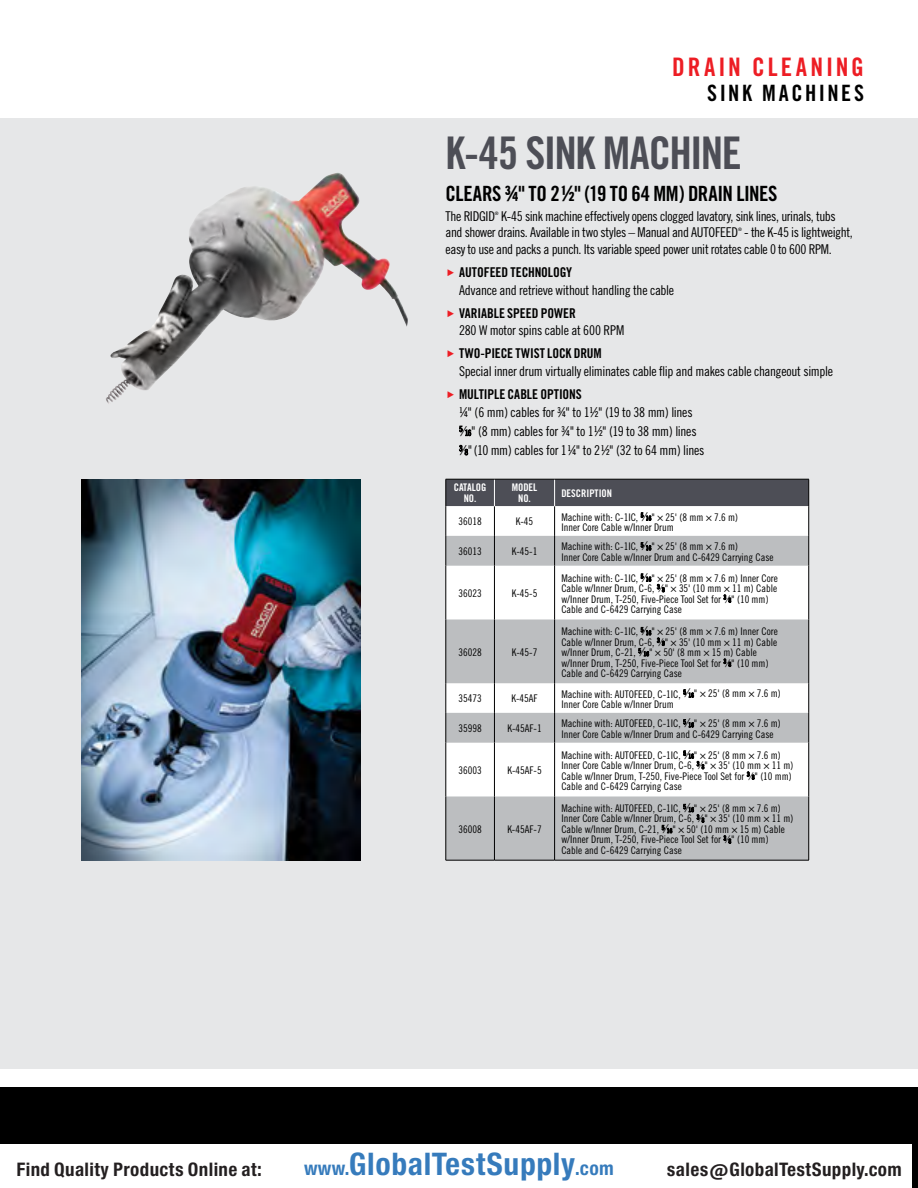
<style>
.page{position:relative;width:918px;height:1188px;background:#fff}
.page>*{position:absolute;margin:0;border:0;box-sizing:border-box;transform-origin:0 0}
.t1{font:45px "Trade Gothic Bold Cond Twenty";letter-spacing:-.035em;color:#4d4e56}
.t2{font:29.7px "Europa Gro Nr 2 SBOP Bol Con";letter-spacing:.02em;color:#367bbc}
.t3{font:25.5px "Trade Gothic Bold Cond Twenty";letter-spacing:.11em;color:#ed1d24}
.t4{font:22.5px "Trade Gothic Bold Cond Twenty";letter-spacing:.11em;color:#000}
.t5{font:21px "Trade Gothic Bold Cond Twenty";letter-spacing:-.015em;color:#000}
.t6{font:17.85px "Europa Gro Nr 2 SBOP Bol Con";letter-spacing:.02em;color:#231f20}
.t7{font:13.5px/19.4px "Trade Gothic Cond Eighteen";letter-spacing:-.025em;color:#000}
.t8{font:13.5px "Trade Gothic Bold Cond Twenty";letter-spacing:-.005em;color:#000}
.t9{font:10.5px/10.5px "Trade Gothic Cond Eighteen";color:#000}
.t10{font:10.5px/10.5px "Trade Gothic Bold Cond Twenty";color:#fff;text-align:center}
.t11{font:4.65px "Trade Gothic Cond Eighteen";color:#000}
.s1{font-family:"Helvetica Neue";font-size:27.45px;color:#ed1d24}
.s2{font-size:7.95px}
.s3{font-size:12px}
.s4{font-size:6.3px}
.s5{font-size:18.3px}
</style>
<div class="page">
<div style="left:0;top:119px;width:918px;height:950px;background:#e6e7e8"></div>
<div style="left:0;top:1087px;width:918px;height:101px;background:#000"></div>
<svg style="left:447px;top:506px;width:361px;height:30px;background:#fefefe"></svg>
<svg style="left:447px;top:536px;width:361px;height:324px;background:#d8d9da"></svg>
<hr style="left:494px;top:506px;width:1px;height:30px;background:#000">
<hr style="left:554px;top:506px;width:1px;height:30px;background:#000">
<hr style="left:808px;top:506px;width:1px;height:30px;background:#000">
<hr style="left:494px;top:536px;width:1px;height:30px;background:#000">
<hr style="left:554px;top:536px;width:1px;height:30px;background:#000">
<hr style="left:808px;top:536px;width:1px;height:30px;background:#000">
<hr style="left:494px;top:566px;width:1px;height:54px;background:#000">
<hr style="left:554px;top:566px;width:1px;height:54px;background:#000">
<hr style="left:808px;top:566px;width:1px;height:54px;background:#000">
<hr style="left:494px;top:620px;width:1px;height:63px;background:#000">
<hr style="left:554px;top:620px;width:1px;height:63px;background:#000">
<hr style="left:808px;top:620px;width:1px;height:63px;background:#000">
<hr style="left:494px;top:683px;width:1px;height:30px;background:#000">
<hr style="left:554px;top:683px;width:1px;height:30px;background:#000">
<hr style="left:808px;top:683px;width:1px;height:30px;background:#000">
<hr style="left:494px;top:713px;width:1px;height:30px;background:#000">
<hr style="left:554px;top:713px;width:1px;height:30px;background:#000">
<hr style="left:808px;top:713px;width:1px;height:30px;background:#000">
<hr style="left:494px;top:743px;width:1px;height:54px;background:#000">
<hr style="left:554px;top:743px;width:1px;height:54px;background:#000">
<hr style="left:808px;top:743px;width:1px;height:54px;background:#000">
<hr style="left:494px;top:797px;width:1px;height:63px;background:#000">
<hr style="left:554px;top:797px;width:1px;height:63px;background:#000">
<hr style="left:808px;top:797px;width:1px;height:63px;background:#000">
<hr style="left:446px;top:506px;width:1px;height:30px;background:#000">
<hr style="left:446px;top:536px;width:1px;height:30px;background:#000">
<hr style="left:446px;top:566px;width:1px;height:54px;background:#000">
<hr style="left:446px;top:620px;width:1px;height:63px;background:#000">
<hr style="left:446px;top:683px;width:1px;height:30px;background:#000">
<hr style="left:446px;top:713px;width:1px;height:30px;background:#000">
<hr style="left:446px;top:743px;width:1px;height:54px;background:#000">
<hr style="left:446px;top:797px;width:1px;height:63px;background:#000">
<hr style="left:446px;top:860px;width:48px;height:1px;background:#000">
<hr style="left:494px;top:860px;width:61px;height:1px;background:#000">
<hr style="left:555px;top:860px;width:254px;height:1px;background:#000">
<div style="left:446px;top:479px;width:363px;height:27px;background:#4d4e56"></div>
<img style="left:110px;top:173px;width:227px;height:206px">
<img style="left:82px;top:479px;width:279px;height:382px">
<div style="left:0;top:1145px;width:911px;height:43px;background:#fff"></div>
<h3 class="t3" style="left:672px;top:51px;width:193px">DRAIN CLEANING</h3>
<h3 class="t4" style="left:707px;top:79px;width:158px">SINK MACHINES</h3>
<h1 class="t1" style="left:446px;top:126px;width:298px">K-45 SINK MACHINE</h1>
<h3 class="t5" style="left:446px;top:181px;width:333px">CLEARS ¾" TO 2 ½" (19 TO 64 MM) DRAIN LINES</h3>
<p class="t7" style="left:446px;top:206px;width:392px">The RIDGID K-45 sink machine effectively opens clogged lavatory, sink lines, urinals, tubs</p>
<p class="t11" style="left:495px;top:210px;width:5px">®</p>
<p class="t7" style="left:446px;top:223px;width:409px">and shower drains. Available in two styles – Manual and AUTOFEED - the K-45 is lightweight,</p>
<p class="t11" style="left:738px;top:227px;width:5px">®</p>
<p class="t7" style="left:446px;top:239px;width:388px">easy to use and packs a punch. Its variable speed power unit rotates cable 0 to 600 RPM.</p>
<p class="t8" style="left:446px;top:264px;width:128px"><span class="s1">‣</span> AUTOFEED TECHNOLOGY</p>
<p class="t7" style="left:459px;top:280px;width:217px">Advance and retrieve without handling the cable</p>
<p class="t8" style="left:446px;top:305px;width:132px"><span class="s1">‣</span> VARIABLE SPEED POWER</p>
<p class="t7" style="left:459px;top:321px;width:167px">280 W motor spins cable at 600 RPM</p>
<p class="t8" style="left:446px;top:345px;width:158px"><span class="s1">‣</span> TWO-PIECE TWIST LOCK DRUM</p>
<p class="t7" style="left:459px;top:361px;width:375px">Special inner drum virtually eliminates cable flip and makes cable changeout simple</p>
<p class="t8" style="left:446px;top:386px;width:138px"><span class="s1">‣</span> MULTIPLE CABLE OPTIONS</p>
<p class="t7" style="left:459px;top:402px;width:247px">¼" (6 mm) cables for ¾" to 1½" (19 to 38 mm) lines<br><sup>5</sup>⁄<span class="s2">16</span>" (8 mm) cables for ¾" to 1½" (19 to 38 mm) lines<br><sup>3</sup>⁄<span class="s2">8</span>" (10 mm) cables for 1¼" to 2½" (32 to 64 mm) lines</p>
<p class="t10" style="left:454px;top:482px;width:34px">CATALOG<br>NO.</p>
<p class="t10" style="left:512px;top:482px;width:27px">MODEL<br>NO.</p>
<p class="t10" style="left:561px;top:488px;width:52px">DESCRIPTION</p>
<p class="t9" style="left:458px;top:516px;width:25px">36018</p>
<p class="t9" style="left:516px;top:516px;width:19px">K-45</p>
<p class="t9" style="left:561px;top:511px;width:178px">Machine with: C-1IC, <sup>5</sup><span class="s3">⁄</span><span class="s4">16</span>" × 25' (8 mm × 7.6 m)<br>Inner Core Cable w/Inner Drum</p>
<p class="t9" style="left:458px;top:546px;width:25px">36013</p>
<p class="t9" style="left:512px;top:546px;width:27px">K-45-1</p>
<p class="t9" style="left:561px;top:541px;width:214px">Machine with: C-1IC, <sup>5</sup><span class="s3">⁄</span><span class="s4">16</span>" × 25' (8 mm × 7.6 m)<br>Inner Core Cable w/Inner Drum and C-6429 Carrying Case</p>
<p class="t9" style="left:458px;top:588px;width:25px">36023</p>
<p class="t9" style="left:512px;top:588px;width:27px">K-45-5</p>
<p class="t9" style="left:561px;top:572px;width:218px">Machine with: C-1IC, <sup>5</sup><span class="s3">⁄</span><span class="s4">16</span>" × 25' (8 mm × 7.6 m) Inner Core Cable w/Inner Drum, C-6, <sup>3</sup>⁄<span class="s4">8</span>" × 35' (10 mm × 11 m) Cable w/Inner Drum, T-250, Five-Piece Tool Set for <sup>3</sup>⁄<span class="s4">8</span>" (10 mm)<br>Cable and C-6429 Carrying Case</p>
<p class="t9" style="left:458px;top:646px;width:25px">36028</p>
<p class="t9" style="left:512px;top:646px;width:27px">K-45-7</p>
<p class="t9" style="left:561px;top:626px;width:218px">Machine with: C-1IC, <sup>5</sup><span class="s3">⁄</span><span class="s4">16</span>" × 25' (8 mm × 7.6 m) Inner Core Cable w/Inner Drum, C-6, <sup>3</sup>⁄<span class="s4">8</span>" × 35' (10 mm × 11 m) Cable w/Inner Drum, C-21, <sup>5</sup><span class="s3">⁄</span><span class="s4">16</span>" × 50' (8 mm × 15 m) Cable w/Inner Drum, T-250, Five-Piece Tool Set for <sup>3</sup>⁄<span class="s4">8</span>" (10 mm)<br>Cable and C-6429 Carrying Case</p>
<p class="t9" style="left:458px;top:693px;width:25px">35473</p>
<p class="t9" style="left:511px;top:693px;width:28px">K-45AF</p>
<p class="t9" style="left:561px;top:688px;width:221px">Machine with: AUTOFEED, C-1IC, <sup>5</sup><span class="s3">⁄</span><span class="s4">16</span>" × 25' (8 mm × 7.6 m)<br>Inner Core Cable w/Inner Drum</p>
<p class="t9" style="left:458px;top:723px;width:25px">35998</p>
<p class="t9" style="left:507px;top:723px;width:36px">K-45AF-1</p>
<p class="t9" style="left:561px;top:718px;width:221px">Machine with: AUTOFEED, C-1IC, <sup>5</sup><span class="s3">⁄</span><span class="s4">16</span>" × 25' (8 mm × 7.6 m)<br>Inner Core Cable w/Inner Drum and C-6429 Carrying Case</p>
<p class="t9" style="left:458px;top:765px;width:25px">36003</p>
<p class="t9" style="left:507px;top:765px;width:36px">K-45AF-5</p>
<p class="t9" style="left:561px;top:749px;width:234px">Machine with: AUTOFEED, C-1IC, <sup>5</sup><span class="s3">⁄</span><span class="s4">16</span>" × 25' (8 mm × 7.6 m)<br>Inner Core Cable w/Inner Drum, C-6, <sup>3</sup>⁄<span class="s4">8</span>" × 35' (10 mm × 11 m)<br>Cable w/Inner Drum, T-250, Five-Piece Tool Set for <sup>3</sup>⁄<span class="s4">8</span>" (10 mm)<br>Cable and C-6429 Carrying Case</p>
<p class="t9" style="left:458px;top:823px;width:25px">36008</p>
<p class="t9" style="left:507px;top:823px;width:36px">K-45AF-7</p>
<p class="t9" style="left:561px;top:803px;width:234px">Machine with: AUTOFEED, C-1IC, <sup>5</sup><span class="s3">⁄</span><span class="s4">16</span>" × 25' (8 mm × 7.6 m)<br>Inner Core Cable w/Inner Drum, C-6, <sup>3</sup>⁄<span class="s4">8</span>" × 35' (10 mm × 11 m)<br>Cable w/Inner Drum, C-21, <sup>5</sup><span class="s3">⁄</span><span class="s4">16</span>" × 50' (10 mm × 15 m) Cable w/Inner Drum, T-250, Five-Piece Tool Set for <sup>3</sup>⁄<span class="s4">8</span>" (10 mm)<br>Cable and C-6429 Carrying Case</p>
<h3 class="t6" style="left:16px;top:1159px;width:247px">Find Quality Products Online at:</h3>
<h2 class="t2" style="left:304px;top:1147px;width:311px"><span class="s5">www.</span>GlobalTestSupply<span class="s5">.com</span></h2>
<h3 class="t6" style="left:667px;top:1159px;width:236px">sales@GlobalTestSupply.com</h3>
</div>
